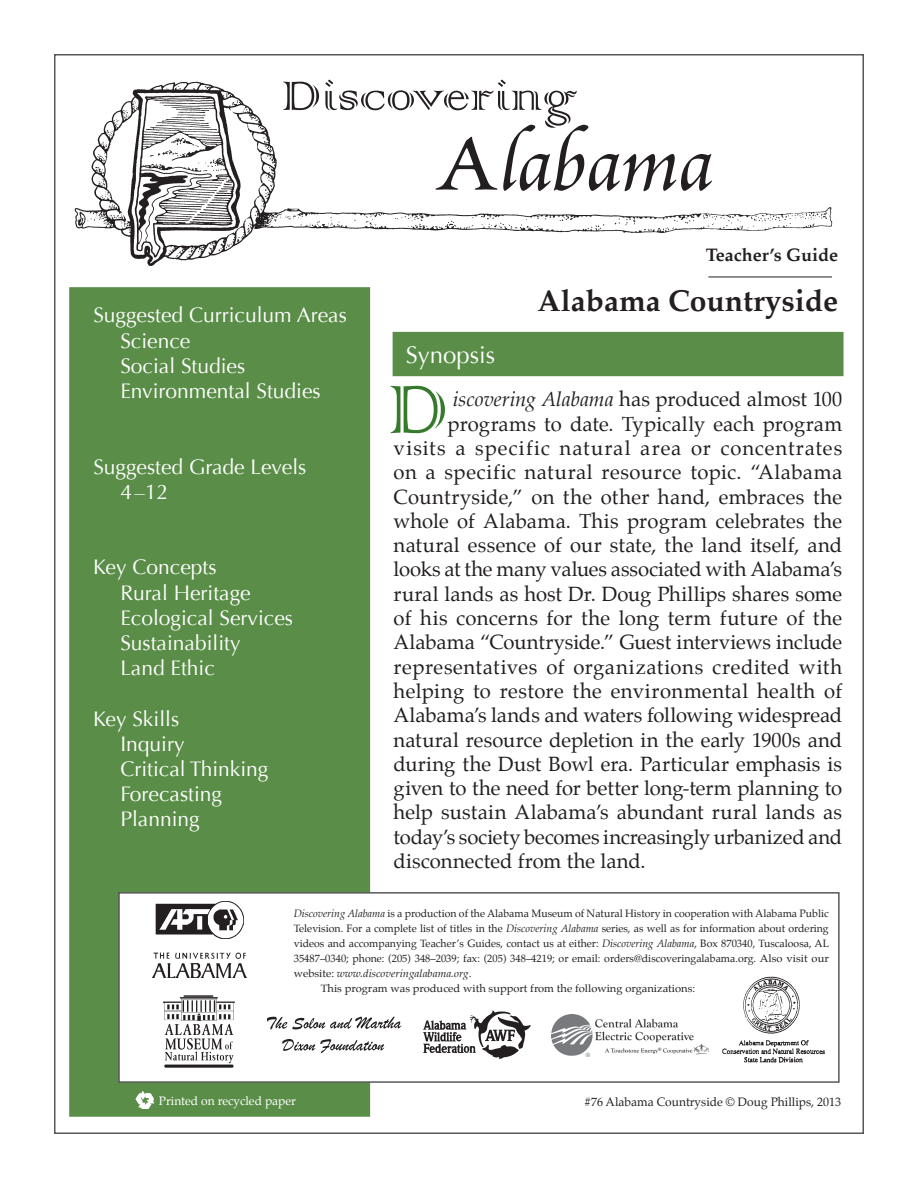
<style>
.page{position:relative;width:918px;height:1188px;background:#fff}
.page>*{position:absolute;margin:0;border:0;box-sizing:border-box;transform-origin:0 0}
.t1{font:90px "Poetica Chancery IV";color:#231f20;scale:1.15 1}
.t2{font:90px "Colonna";color:#357b2b}
.t3{font:54px "Colonna";color:#231f20;scale:1.1 1}
.t4{font:700 30px "Palatino";color:#231f20}
.t5{font:24px "Optima";color:#fff}
.t6{font:21px/25.2px "Optima";color:#fff}
.t7{font:20.25px "Palatino";letter-spacing:.01em;color:#231f20}
.t8{font:20.25px "Palatino";letter-spacing:-.01em;color:#231f20}
.t9{font:20.25px "Palatino";letter-spacing:.03em;color:#231f20}
.t10{font:20.25px "Palatino";letter-spacing:.05em;color:#231f20}
.t11{font:700 18px "Palatino";color:#231f20}
.t12{font:12px "Palatino";color:#231f20}
.t13{font:12px "Palatino";color:#fff}
.t14{font:10.5px "Palatino";color:#231f20}
.t15{font:10.5px "Palatino";color:#231f20;scale:1.06 1}
.t16{font:italic 10.5px "Palatino";color:#231f20;scale:1.06 1}
.s1{font-size:102px}
.s2{font-style:italic}
.s3{font-style:normal}
</style>
<div class="page">
<div style="left:54px;top:54px;width:810px;height:1080px;background:#fff;border:2px solid #57585a"></div>
<div style="left:69px;top:287px;width:301px;height:830px;background:#5a8e48;border:2px solid #5a8e48"></div>
<img style="left:74px;top:81px;width:759px;height:185px">
<div style="left:393px;top:332px;width:451px;height:44px;background:#5a8e48"></div>
<img style="left:136px;top:1091px;width:18px;height:18px">
<hr style="left:708px;top:277px;width:124px;height:1px;background:#231f20">
<div style="left:118px;top:892px;width:722px;height:191px;background:#fff;border:2px solid #57585a"></div>
<img style="left:156px;top:902px;width:88px;height:37px">
<img style="left:163px;top:995px;width:72px;height:73px">
<img style="left:152px;top:953px;width:95px;height:25px">
<img style="left:722px;top:976px;width:103px;height:87px">
<img style="left:267px;top:1016px;width:135px;height:38px">
<img style="left:423px;top:1010px;width:108px;height:49px">
<img style="left:552px;top:1014px;width:156px;height:43px">
<h2 class="t3" style="left:281px;top:60px;width:270px">Discovering</h2>
<h1 class="t1" style="left:431px;top:122px;width:246px"><span class="s1">A</span>labama</h1>
<p class="t6" style="left:120px;top:303px;width:228px;text-indent:-27px">Suggested Curriculum Areas<br>Science<br>Social Studies<br>Environmental Studies</p>
<p class="t6" style="left:120px;top:454px;width:188px;text-indent:-27px">Suggested Grade Levels<br>4–12</p>
<p class="t6" style="left:120px;top:555px;width:174px;text-indent:-27px">Key Concepts<br>Rural Heritage<br>Ecological Services<br>Sustainability<br>Land Ethic</p>
<p class="t6" style="left:120px;top:706px;width:150px;text-indent:-27px">Key Skills<br>Inquiry<br>Critical Thinking<br>Forecasting<br>Planning</p>
<p class="t5" style="left:406px;top:341px;width:91px">Synopsis</p>
<p class="t11" style="left:706px;top:244px;width:134px">Teacher’s Guide</p>
<h3 class="t4" style="left:537px;top:282px;width:302px">Alabama Countryside</h3>
<h1 class="t2" style="left:388px;top:350px;width:62px">D</h1>
<p class="t7" style="left:453px;top:386px;width:391px"><span class="s2">iscovering Alabama</span> has produced almost 100</p>
<p class="t7" style="left:448px;top:411px;width:396px">programs to date. Typically each program</p>
<p class="t10" style="left:394px;top:435px;width:450px">visits a specific natural area or concentrates</p>
<p class="t7" style="left:394px;top:459px;width:450px">on a specific natural resource topic. “Alabama</p>
<p class="t7" style="left:394px;top:483px;width:450px">Countryside,” on the other hand, embraces the</p>
<p class="t7" style="left:394px;top:508px;width:450px">whole of Alabama. This program celebrates the</p>
<p class="t7" style="left:394px;top:532px;width:450px">natural essence of our state, the land itself, and</p>
<p class="t7" style="left:394px;top:556px;width:450px">looks at the many values associated with Alabama’s</p>
<p class="t7" style="left:394px;top:581px;width:450px">rural lands as host Dr. Doug Phillips shares some</p>
<p class="t7" style="left:394px;top:605px;width:450px">of his concerns for the long term future of the</p>
<p class="t7" style="left:394px;top:629px;width:450px">Alabama “Countryside.” Guest interviews include</p>
<p class="t9" style="left:394px;top:654px;width:450px">representatives of organizations credited with</p>
<p class="t7" style="left:394px;top:678px;width:450px">helping to restore the environmental health of</p>
<p class="t7" style="left:394px;top:702px;width:450px">Alabama’s lands and waters following widespread</p>
<p class="t7" style="left:394px;top:726px;width:450px">natural resource depletion in the early 1900s and</p>
<p class="t7" style="left:394px;top:751px;width:450px">during the Dust Bowl era. Particular emphasis is</p>
<p class="t7" style="left:394px;top:775px;width:450px">given to the need for better long-term planning to</p>
<p class="t7" style="left:394px;top:799px;width:450px">help sustain Alabama’s abundant rural lands as</p>
<p class="t8" style="left:394px;top:824px;width:450px">today’s society becomes increasingly urbanized and</p>
<p class="t7" style="left:394px;top:848px;width:253px">disconnected from the land.</p>
<p class="t14" style="left:294px;top:907px;width:537px"><span class="s2">Discovering Alabama</span> is a production of the Alabama Museum of Natural History in cooperation with Alabama Public</p>
<p class="t14" style="left:294px;top:922px;width:537px">Television. For a complete list of titles in the <span class="s2">Discovering Alabama</span> series, as well as for information about ordering</p>
<p class="t14" style="left:294px;top:937px;width:537px">videos and accompanying Teacher’s Guides, contact us at either: <span class="s2">Discovering Alabama</span>, Box 870340, Tuscaloosa, AL</p>
<p class="t14" style="left:294px;top:952px;width:537px">35487–0340; phone: (205) 348–2039; fax: (205) 348–4219; or email: orders@discoveringalabama.org. Also visit our</p>
<p class="t16" style="left:294px;top:967px;width:169px"><span class="s3">website:</span> www.discoveringalabama.org<span class="s3">.</span></p>
<p class="t15" style="left:321px;top:982px;width:355px">This program was produced with support from the following organizations:</p>
<p class="t13" style="left:159px;top:1093px;width:139px">Printed on recycled paper</p>
<p class="t12" style="left:584px;top:1094px;width:259px">#76 Alabama Countryside © Doug Phillips, 2013</p>
</div>
